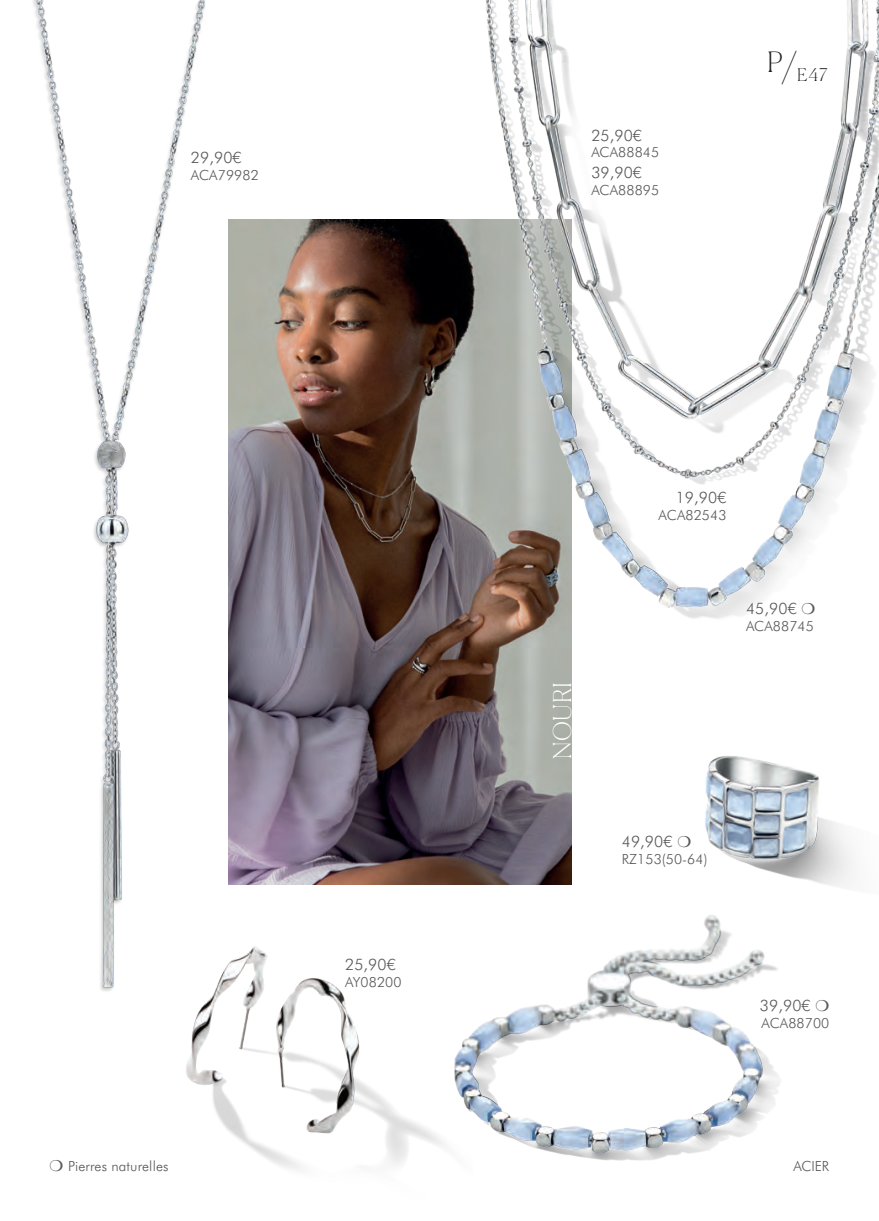
<style>
.page{position:relative;width:879px;height:1221px;background:#fff}
.page>*{position:absolute;margin:0;border:0;box-sizing:border-box;transform-origin:0 0}
.t1{font:100 28px "Canela";color:#231f20}
.t2{font:100 24.5px "Canela";letter-spacing:.02em;color:#fff}
.t3{font:100 17.5px "Canela";color:#231f20}
.t4{font:300 15.75px "Futura BT";color:#57585a}
.t5{font:300 14px "Futura BT";letter-spacing:.01em;color:#57585a}
.s1{font-size:36.75px}
</style>
<div class="page">
<img style="left:33px;top:0;width:224px;height:991px">
<img style="left:705px;top:756px;width:149px;height:131px">
<img style="left:166px;top:923px;width:243px;height:247px">
<img style="left:228px;top:219px;width:342px;height:665px">
<img style="left:472px;top:0;width:406px;height:654px">
<img style="left:409px;top:915px;width:371px;height:246px">
<p class="t4" style="left:191px;top:147px;width:52px">29,90€</p>
<p class="t5" style="left:191px;top:165px;width:69px">ACA79982</p>
<p class="t5" style="left:50px;top:1156px;width:120px">❍ Pierres naturelles</p>
<p class="t4" style="left:345px;top:953px;width:52px">25,90€</p>
<p class="t5" style="left:345px;top:972px;width:58px">AY08200</p>
<p class="t4" style="left:591px;top:124px;width:52px">25,90€</p>
<p class="t5" style="left:591px;top:143px;width:69px">ACA88845</p>
<p class="t4" style="left:591px;top:162px;width:52px">39,90€</p>
<p class="t5" style="left:591px;top:181px;width:69px">ACA88895</p>
<h1 class="t1" style="left:766px;top:40px;width:42px">P<span class="s1">/</span><sub>E</sub></h1>
<p class="t3" style="left:808px;top:61px;width:20px">47</p>
<h2 class="t2" style="left:542px;top:758px;width:78px;rotate:-90deg">NOURI</h2>
<p class="t4" style="left:675px;top:486px;width:52px">19,90€</p>
<p class="t5" style="left:658px;top:505px;width:69px">ACA82543</p>
<p class="t4" style="left:745px;top:597px;width:71px">45,90€ ❍</p>
<p class="t5" style="left:745px;top:616px;width:69px">ACA88745</p>
<p class="t4" style="left:621px;top:830px;width:71px">49,90€ ❍</p>
<p class="t5" style="left:621px;top:849px;width:87px">RZ153(50-64)</p>
<p class="t4" style="left:759px;top:994px;width:71px">39,90€ ❍</p>
<p class="t5" style="left:761px;top:1013px;width:69px">ACA88700</p>
<p class="t5" style="left:793px;top:1156px;width:37px">ACIER</p>
</div>
